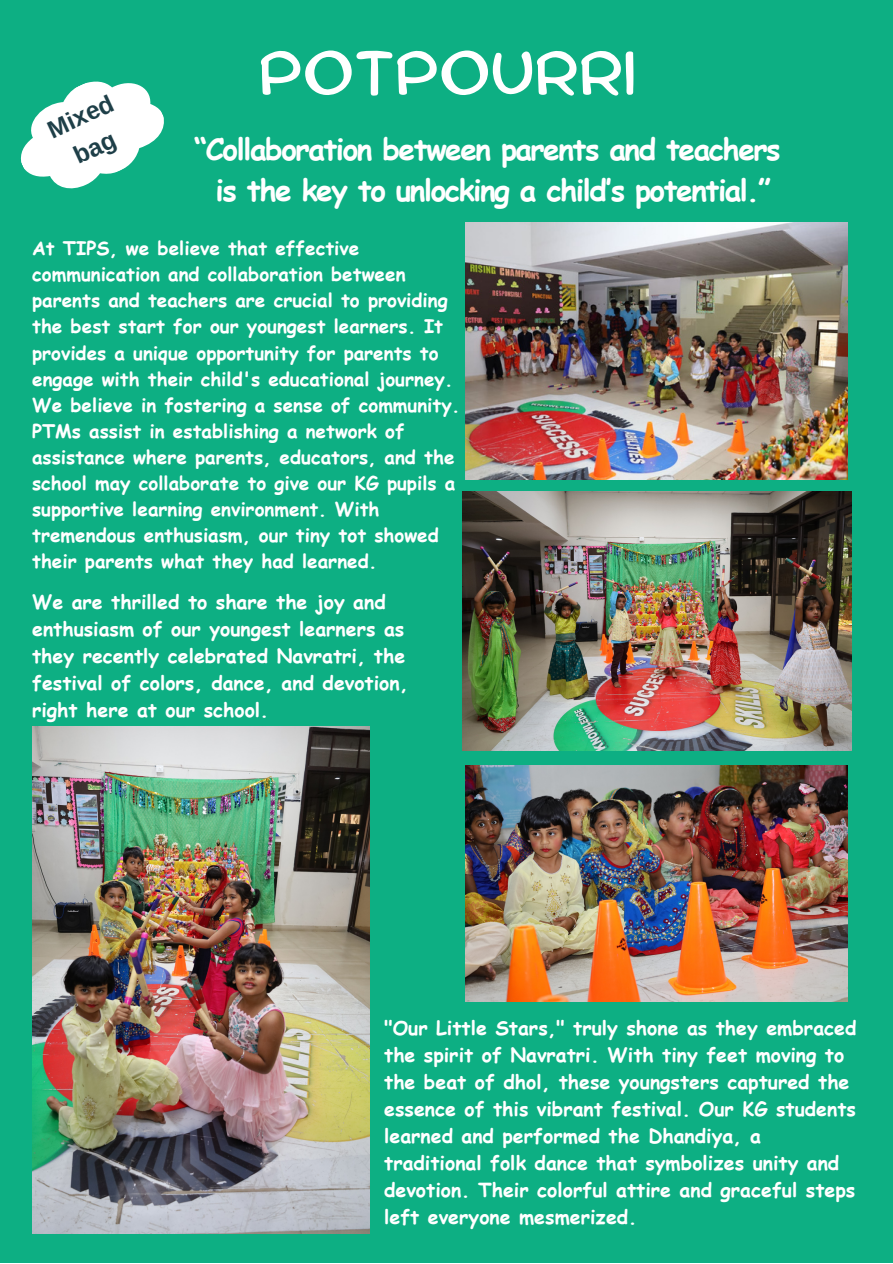
<style>
.page{position:relative;width:893px;height:1264px;background:#fff}
.page>*{position:absolute;margin:0;border:0;box-sizing:border-box;transform-origin:0 0}
.t1{font:60.3px "Comica";color:#fff}
.t2{font:700 29.7px "Comic Sans MS";letter-spacing:-.05em;color:#fff}
.t3{font:700 24.6px/33.8px "Arimo";color:#1e3f48;text-align:center}
.t4{font:700 19.5px/27px "Comic Sans MS";color:#fff}
.t5{font:700 18.9px/26.1px "Comic Sans MS";color:#fff}
</style>
<div class="page">
<div style="left:0;top:0;width:892px;height:1262px;background:#0daf83"></div>
<svg style="left:20px;top:81px;width:144px;height:108px"></svg>
<img style="left:465px;top:223px;width:382px;height:256px">
<img style="left:465px;top:765px;width:382px;height:236px">
<img style="left:32px;top:726px;width:337px;height:507px">
<img style="left:462px;top:492px;width:389px;height:258px">
<p class="t3" style="left:42px;top:116px;width:71px;rotate:-25deg">Mixed bag</p>
<p class="t1" style="left:258px;top:46px;width:379px">POTPOURRI</p>
<p class="t2" style="left:194px;top:127px;width:588px">“Collaboration between parents and teachers</p>
<p class="t2" style="left:215px;top:168px;width:556px">is the key to unlocking a child’s potential.”</p>
<p class="t5" style="left:32px;top:234px;width:429px">At TIPS, we believe that effective communication and collaboration between parents and teachers are crucial to providing the best start for our youngest learners. It provides a unique opportunity for parents to engage with their child's educational journey.<br>We believe in fostering a sense of community.<br>PTMs assist in establishing a network of assistance where parents, educators, and the school may collaborate to give our KG pupils a supportive learning environment. With tremendous enthusiasm, our tiny tot showed their parents what they had learned.</p>
<p class="t4" style="left:32px;top:588px;width:377px">We are thrilled to share the joy and enthusiasm of our youngest learners as they recently celebrated Navratri, the festival of colors, dance, and devotion, right here at our school.</p>
<p class="t4" style="left:384px;top:1013px;width:474px">"Our Little Stars," truly shone as they embraced the spirit of Navratri. With tiny feet moving to the beat of dhol, these youngsters captured the essence of this vibrant festival. Our KG students learned and performed the Dhandiya, a traditional folk dance that symbolizes unity and devotion. Their colorful attire and graceful steps left everyone mesmerized.</p>
</div>
